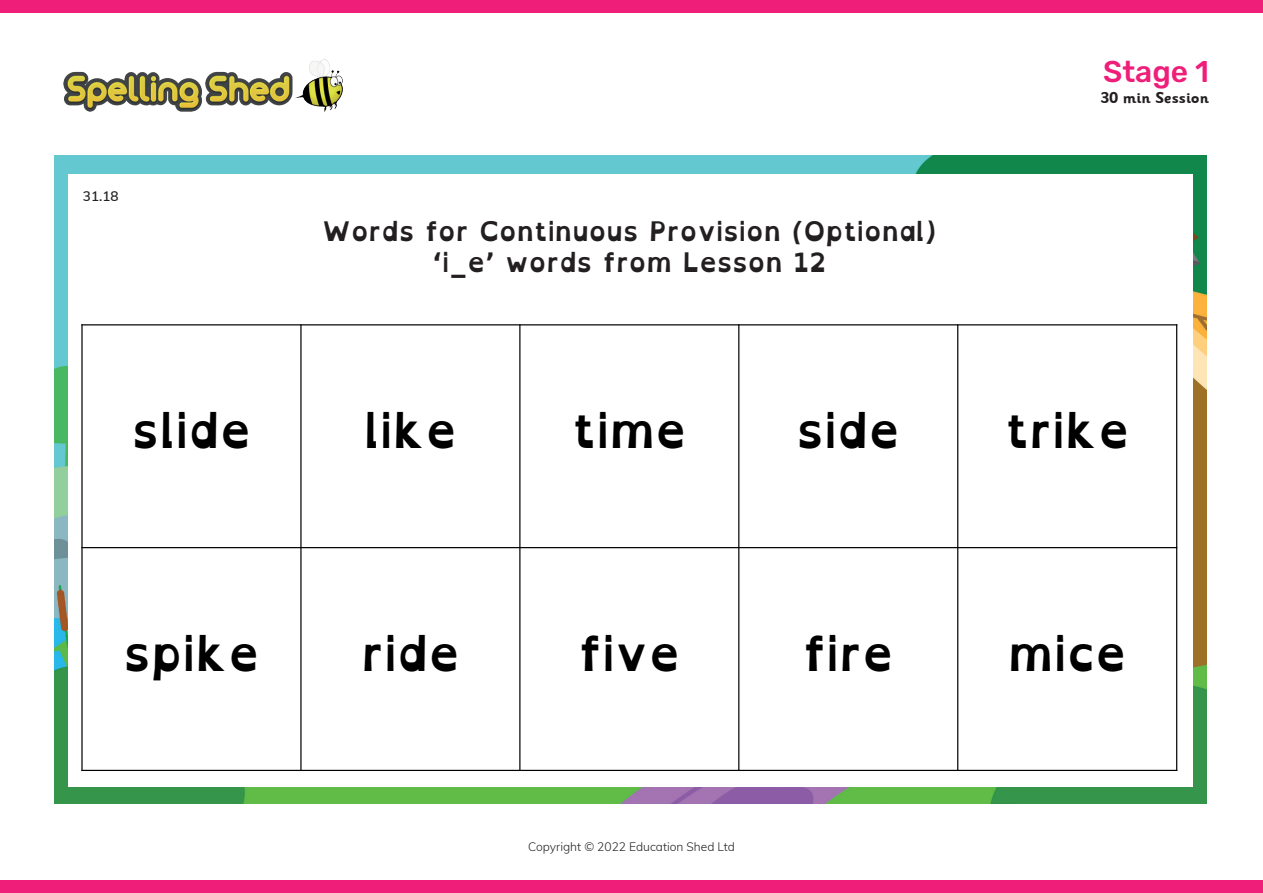
<style>
.page{position:relative;width:1263px;height:893px;background:#fff}
.page>*{position:absolute;margin:0;border:0;box-sizing:border-box;transform-origin:0 0}
.t1{font:700 48.3px "Open Dyslexic Alta";color:#000001}
.t2{font:500 30px "Rubik";color:#ee1e79}
.t3{font:700 27px/31px "Open Dyslexic Alta";color:#231f20;text-align:center}
.t4{font:700 15.75px "Sassoon Infant Rg";color:#231f20}
.t5{font:600 13.5px "Muli";color:#231f20}
.t6{font:300 12px "Muli";color:#231f20}
</style>
<div class="page">
<div style="left:0;top:880px;width:1263px;height:13px;background:#ee1e79"></div>
<div style="left:0;top:0;width:1263px;height:13px;background:#ee1e79"></div>
<img style="left:64px;top:60px;width:279px;height:52px">
<img style="left:54px;top:155px;width:1152px;height:649px">
<div style="left:68px;top:174px;width:1125px;height:613px;background:#fff"></div>
<hr style="left:300px;top:324px;width:2px;height:447px;background:#000001">
<hr style="left:519px;top:324px;width:1px;height:447px;background:#000001">
<hr style="left:738px;top:324px;width:1px;height:447px;background:#000001">
<hr style="left:957px;top:324px;width:1px;height:447px;background:#000001">
<hr style="left:81px;top:547px;width:1096px;height:1px;background:#000001">
<hr style="left:81px;top:324px;width:2px;height:447px;background:#000001">
<hr style="left:1176px;top:324px;width:1px;height:447px;background:#000001">
<hr style="left:81px;top:324px;width:1096px;height:1px;background:#000001">
<hr style="left:81px;top:770px;width:1096px;height:1px;background:#000001">
<p class="t5" style="left:83px;top:186px;width:37px">31.18</p>
<p class="t3" style="left:322px;top:216px;width:616px">Words for Continuous Provision (Optional) ‘i_e’ words from Lesson 12</p>
<p class="t2" style="left:1103px;top:54px;width:107px">Stage 1</p>
<p class="t4" style="left:1101px;top:89px;width:110px">30 min Session</p>
<h1 class="t1" style="left:132px;top:403px;width:121px">slide</h1>
<h1 class="t1" style="left:364px;top:403px;width:95px">like</h1>
<h1 class="t1" style="left:572px;top:403px;width:116px">time</h1>
<h1 class="t1" style="left:797px;top:403px;width:105px">side</h1>
<h1 class="t1" style="left:1005px;top:403px;width:126px">trike</h1>
<h1 class="t1" style="left:123px;top:626px;width:138px">spike</h1>
<h1 class="t1" style="left:361px;top:626px;width:100px">ride</h1>
<h1 class="t1" style="left:579px;top:626px;width:103px">five</h1>
<h1 class="t1" style="left:803px;top:626px;width:92px">fire</h1>
<h1 class="t1" style="left:1008px;top:626px;width:120px">mice</h1>
<p class="t6" style="left:528px;top:838px;width:208px">Copyright © 2022 Education Shed Ltd</p>
</div>
